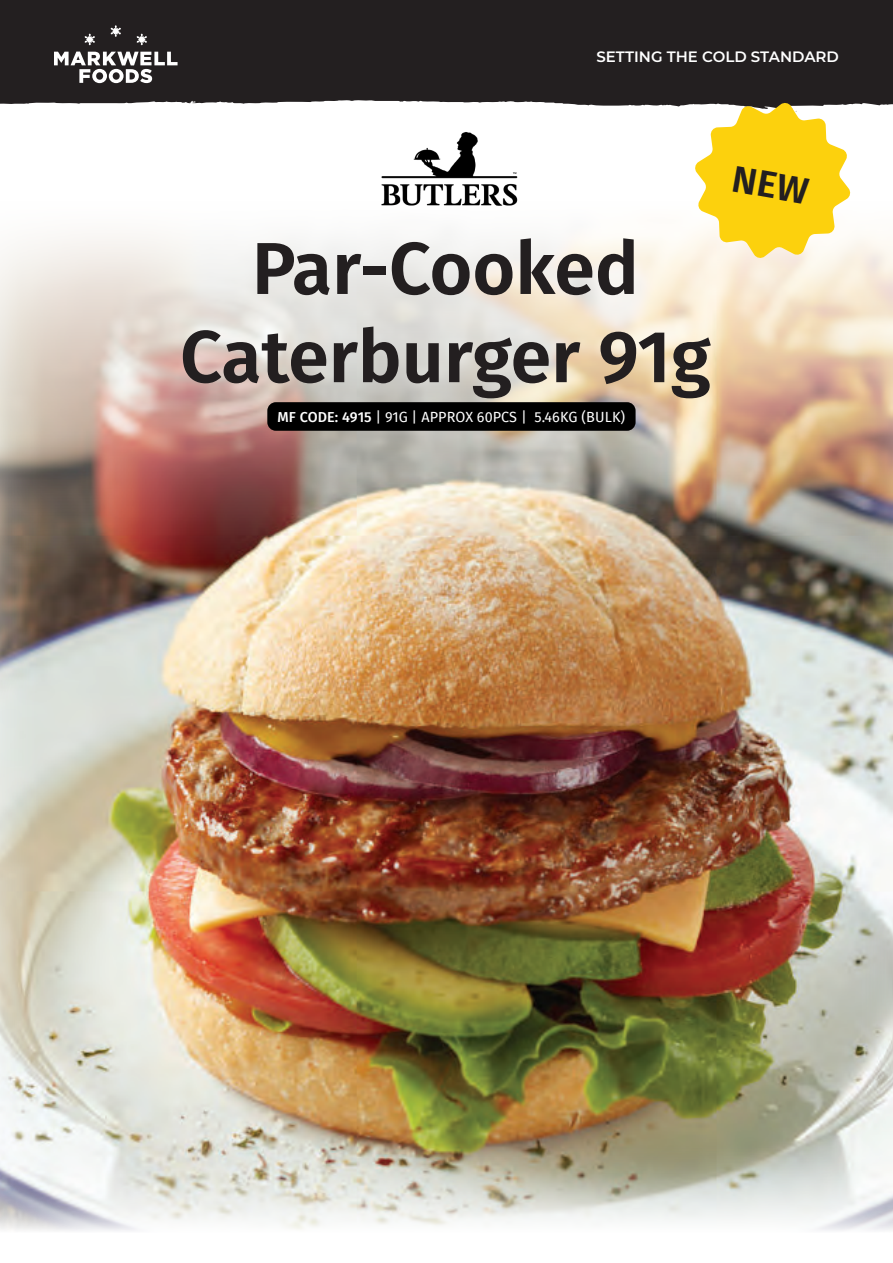
<style>
.page{position:relative;width:893px;height:1263px;background:#fff}
.page>*{position:absolute;margin:0;border:0;box-sizing:border-box;transform-origin:0 0}
.t1{font:600 73.5px/88.2px "Fira Sans";color:#231f20;text-align:center}
.t2{font:600 15px "Montserrat";color:#fff}
.t3{font:14.4px "Fira Sans";letter-spacing:.005em;color:#fff}
.s1{font-weight:500}
</style>
<div class="page">
<img style="left:0;top:574px;width:893px;height:657px">
<img style="left:0;top:234px;width:893px;height:340px">
<div style="left:267px;top:402px;width:369px;height:29px;background:#000;border-radius:9px"></div>
<div style="left:0;top:0;width:893px;height:107px;background:#231f20"></div>
<svg style="left:54px;top:52px;width:124px;height:31px"></svg>
<svg style="left:85px;top:34px;width:10px;height:11px"></svg>
<svg style="left:111px;top:25px;width:10px;height:12px"></svg>
<svg style="left:137px;top:34px;width:10px;height:11px"></svg>
<img style="left:381px;top:132px;width:137px;height:74px">
<svg style="left:694px;top:102px;width:157px;height:157px"></svg>
<p class="t2" style="left:596px;top:46px;width:244px">SETTING THE COLD STANDARD</p>
<h1 class="t1" style="left:180px;top:220px;width:532px">Par-Cooked<br>Caterburger 91g</h1>
<p class="t3" style="left:277px;top:406px;width:349px"><span class="s1">MF CODE: 4915</span> | 91G | APPROX 60PCS | 5.46KG (BULK)</p>
</div>
